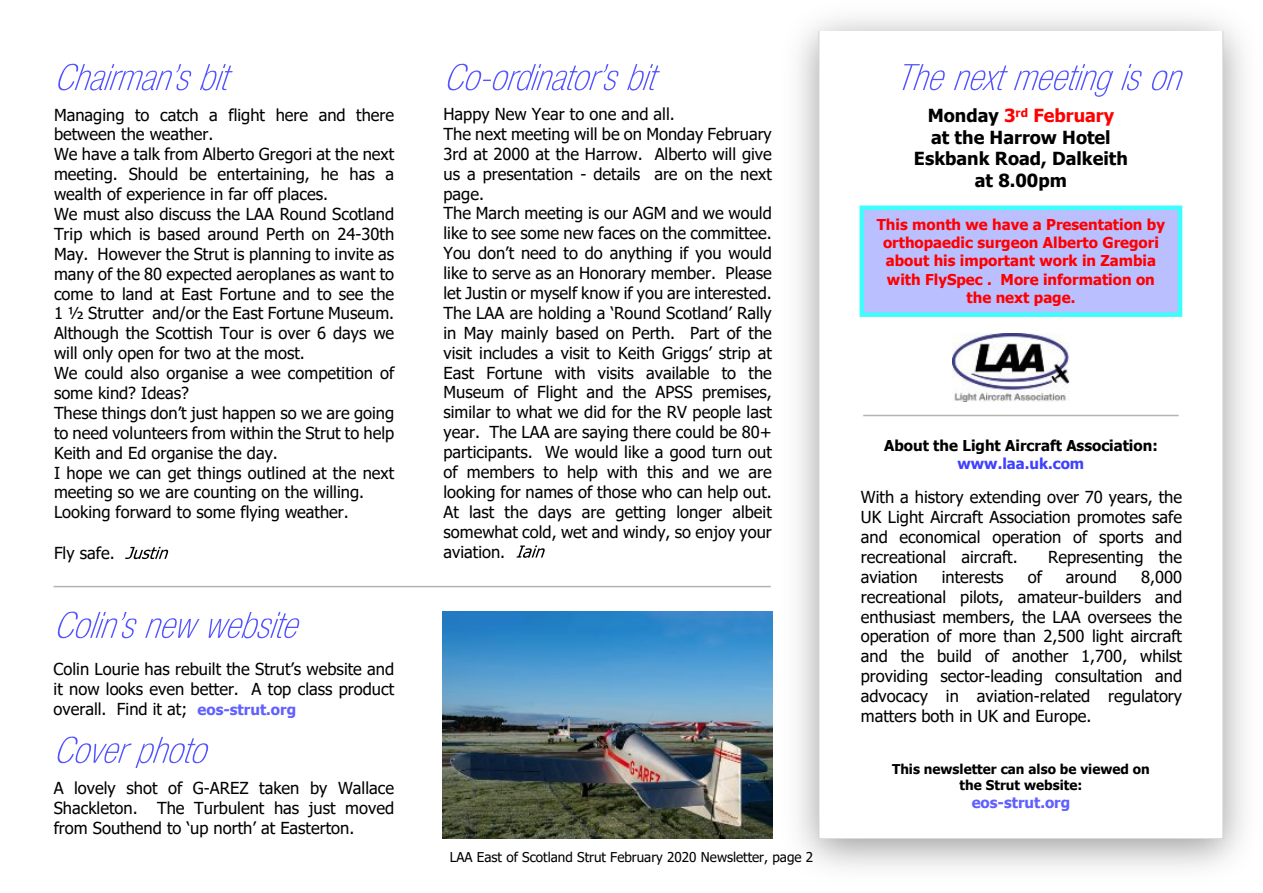
<style>
.page{position:relative;width:1263px;height:893px;background:#fff}
.page>*{position:absolute;margin:0;border:0;box-sizing:border-box;transform-origin:0 0}
.t1{font:700 18px/21.8px "Tahoma";color:#000;text-align:center}
.t2{font:16.5px/20px "Tahoma";color:#000;text-align:justify}
.t3{font:700 15px/18.1px "Tahoma";color:#f00;text-align:center}
.t4{font:700 15px "Tahoma";color:#000}
.t5{font:700 15px "Tahoma";color:#4040ff}
.t6{font:700 15px "Tahoma";color:#5f60ff}
.t7{font:13.5px "Tahoma";color:#000}
.t8{font:700 13.5px/16.2px "Tahoma";color:#000;text-align:center}
.s1{font-weight:700;font-size:15px;color:#5f60ff}
.s2{color:#f00}
</style>
<div class="page">
<img style="left:768px;top:18px;width:476px;height:850px">
<svg style="left:819px;top:32px;width:404px;height:807px"></svg>
<svg style="left:902px;top:64px;width:43px;height:26px"></svg>
<svg style="left:954px;top:66px;width:54px;height:24px"></svg>
<svg style="left:1014px;top:64px;width:99px;height:33px"></svg>
<svg style="left:1121px;top:64px;width:21px;height:26px"></svg>
<svg style="left:1151px;top:70px;width:32px;height:20px"></svg>
<div style="left:859px;top:205px;width:323px;height:112px;background:#babfff;border:4px solid #40fcfc"></div>
<img style="left:952px;top:334px;width:117px;height:68px">
<hr style="left:863px;top:415px;width:316px;height:1px;background:#b8b3b1">
<svg style="left:516px;top:545px;width:29px;height:13px"></svg>
<svg style="left:447px;top:64px;width:171px;height:27px"></svg>
<svg style="left:627px;top:64px;width:33px;height:27px"></svg>
<svg style="left:58px;top:64px;width:133px;height:26px"></svg>
<svg style="left:200px;top:64px;width:33px;height:27px"></svg>
<svg style="left:57px;top:736px;width:152px;height:32px"></svg>
<svg style="left:125px;top:547px;width:43px;height:12px"></svg>
<svg style="left:58px;top:612px;width:79px;height:26px"></svg>
<svg style="left:145px;top:618px;width:55px;height:20px"></svg>
<svg style="left:209px;top:612px;width:90px;height:26px"></svg>
<img style="left:442px;top:611px;width:330px;height:228px">
<hr style="left:54px;top:586px;width:717px;height:1px;background:#b8b3b1">
<p class="t2" style="left:54px;top:106px;width:342px;text-align:left">Managing to catch a flight here and there between the weather.<br>We have a talk from Alberto Gregori at the next meeting. Should be entertaining, he has a wealth of experience in far off places.<br>We must also discuss the LAA Round Scotland Trip which is based around Perth on 24-30th May. However the Strut is planning to invite as many of the 80 expected aeroplanes as want to come to land at East Fortune and to see the 1 ½ Strutter and/or the East Fortune Museum.<br>Although the Scottish Tour is over 6 days we will only open for two at the most.<br>We could also organise a wee competition of some kind? Ideas?<br>These things don’t just happen so we are going to need volunteers from within the Strut to help Keith and Ed organise the day.<br>I hope we can get things outlined at the next meeting so we are counting on the willing.<br>Looking forward to some flying weather.</p>
<p class="t2" style="left:54px;top:544px;width:62px">Fly safe.</p>
<p class="t2" style="left:54px;top:660px;width:342px">Colin Lourie has rebuilt the Strut’s website and it now looks even better. A top class product overall. Find it at; <span class="s1">eos-strut.org</span></p>
<p class="t2" style="left:54px;top:780px;width:342px">A lovely shot of G-AREZ taken by Wallace Shackleton. The Turbulent has just moved from Southend to ‘up north’ at Easterton.</p>
<p class="t2" style="left:443px;top:105px;width:330px;text-align:left">Happy New Year to one and all.<br>The next meeting will be on Monday February 3rd at 2000 at the Harrow. Alberto will give us a presentation - details are on the next page.<br>The March meeting is our AGM and we would like to see some new faces on the committee.<br>You don’t need to do anything if you would like to serve as an Honorary member. Please let Justin or myself know if you are interested.<br>The LAA are holding a ‘Round Scotland’ Rally in May mainly based on Perth. Part of the visit includes a visit to Keith Griggs’ strip at East Fortune with visits available to the Museum of Flight and the APSS premises, similar to what we did for the RV people last year. The LAA are saying there could be 80+ participants. We would like a good turn out of members to help with this and we are looking for names of those who can help out.<br>At last the days are getting longer albeit somewhat cold, wet and windy, so enjoy your aviation.</p>
<p class="t7" style="left:450px;top:852px;width:365px">LAA East of Scotland Strut February 2020 Newsletter, page 2</p>
<p class="t1" style="left:914px;top:106px;width:215px">Monday <span class="s2">3</span><sup>rd</sup> <span class="s2">February<br></span>at the Harrow Hotel<br>Eskbank Road, Dalkeith at 8.00pm</p>
<p class="t3" style="left:877px;top:217px;width:290px">This month we have a Presentation by orthopaedic surgeon Alberto Gregori about his important work in Zambia with FlySpec . More information on the next page.</p>
<p class="t4" style="left:884px;top:440px;width:275px">About the Light Aircraft Association:</p>
<p class="t5" style="left:957px;top:458px;width:128px">www.laa.uk.com</p>
<p class="t2" style="left:861px;top:489px;width:323px">With a history extending over 70 years, the UK Light Aircraft Association promotes safe and economical operation of sports and recreational aircraft.</p>
<p class="t2" style="left:1048px;top:548px;width:135px">Representing the</p>
<p class="t2" style="left:861px;top:568px;width:58px">aviation</p>
<p class="t2" style="left:942px;top:568px;width:63px">interests</p>
<p class="t2" style="left:1028px;top:568px;width:16px">of</p>
<p class="t2" style="left:1066px;top:568px;width:53px">around</p>
<p class="t2" style="left:861px;top:568px;width:323px;text-indent:280px">8,000 recreational pilots, amateur-builders and enthusiast members, the LAA oversees the operation of more than 2,500 light aircraft and the build of another 1,700, whilst providing sector-leading consultation and advocacy in aviation-related regulatory matters both in UK and Europe.</p>
<p class="t8" style="left:892px;top:762px;width:259px">This newsletter can also be viewed on the Strut website:</p>
<p class="t6" style="left:972px;top:796px;width:100px">eos-strut.org</p>
</div>
